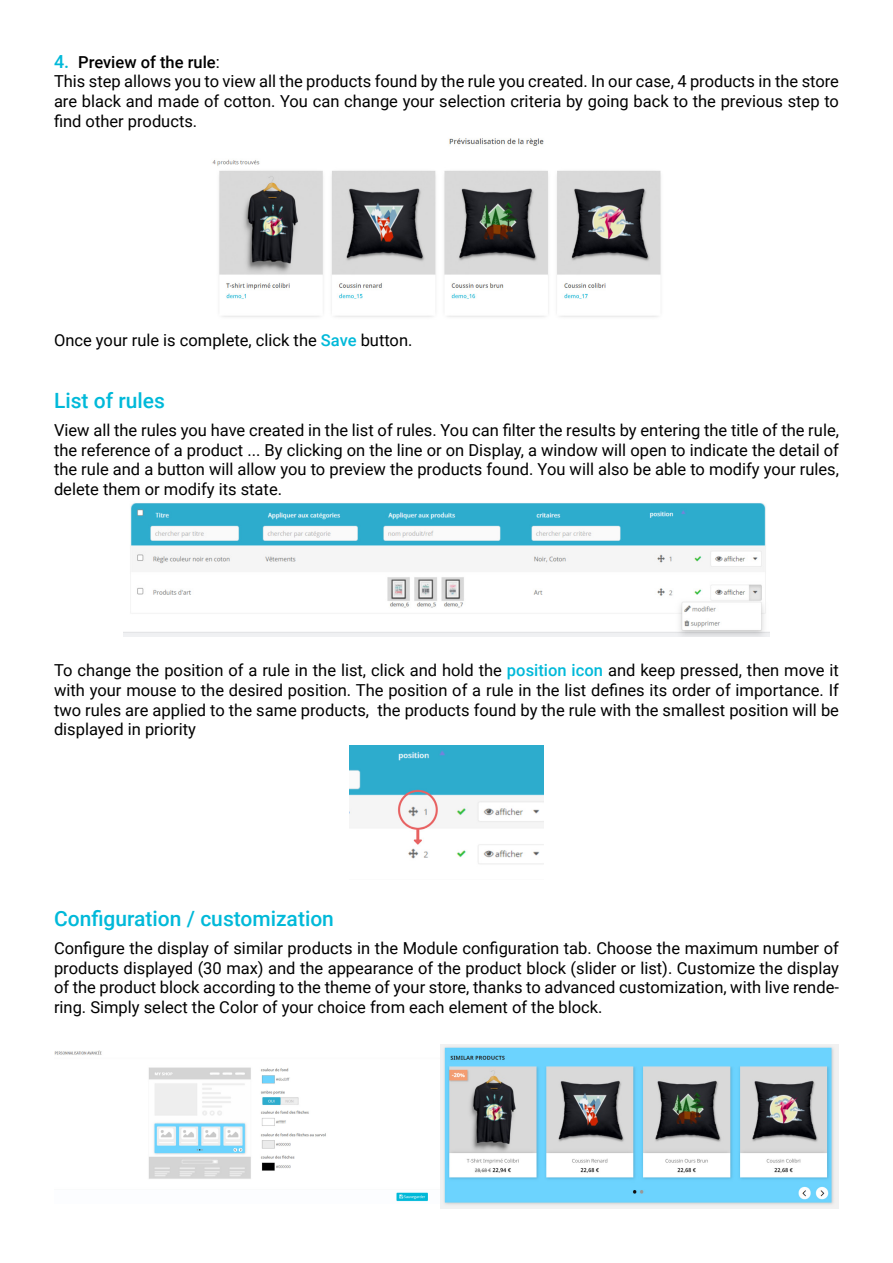
<style>
.page{position:relative;width:893px;height:1263px;background:#fff}
.page>*{position:absolute;margin:0;border:0;box-sizing:border-box;transform-origin:0 0}
.t1{font:500 21px "Roboto";color:#00b9d9}
.t2{font:16.5px/19.8px "Roboto";color:#000;text-align:justify}
.t3{font:500 16.5px "Roboto";color:#000}
.s1{font-size:18px;color:#00b9d9}
.s2{font-weight:400}
.s3{font-weight:500;color:#00b9d9}
</style>
<div class="page">
<img style="left:212px;top:138px;width:449px;height:179px">
<img style="left:123px;top:503px;width:647px;height:133px">
<img style="left:349px;top:746px;width:195px;height:118px">
<img style="left:54px;top:1050px;width:387px;height:153px">
<img style="left:441px;top:1045px;width:398px;height:164px">
<p class="t3" style="left:54px;top:50px;width:167px"><span class="s1">4.</span> Preview of the rule<span class="s2">:</span></p>
<p class="t2" style="left:54px;top:71px;width:786px">This step allows you to view all the products found by the rule you created. In our case, 4 products in the store are black and made of cotton. You can change your selection criteria by going back to the previous step to find other products.</p>
<p class="t2" style="left:54px;top:329px;width:360px">Once your rule is complete, click the <span class="s3">Save</span> button.</p>
<p class="t1" style="left:54px;top:385px;width:112px">List of rules</p>
<p class="t2" style="left:54px;top:419px;width:786px">View all the rules you have created in the list of rules. You can filter the results by entering the title of the rule, the reference of a product ... By clicking on the line or on Display, a window will open to indicate the detail of the rule and a button will allow you to preview the products found. You will also be able to modify your rules, delete them or modify its state.</p>
<p class="t2" style="left:54px;top:660px;width:786px">To change the position of a rule in the list, click and hold the <span class="s3">position icon</span> and keep pressed, then move it with your mouse to the desired position. The position of a rule in the list defines its order of importance. If two rules are applied to the same products, the products found by the rule with the smallest position will be displayed in priority</p>
<p class="t1" style="left:54px;top:903px;width:281px">Configuration / customization</p>
<p class="t2" style="left:54px;top:937px;width:786px">Configure the display of similar products in the Module configuration tab. Choose the maximum number of products displayed (30 max) and the appearance of the product block (slider or list). Customize the display of the product block according to the theme of your store, thanks to advanced customization, with live rende&shy;ring. Simply select the Color of your choice from each element of the block.</p>
</div>
